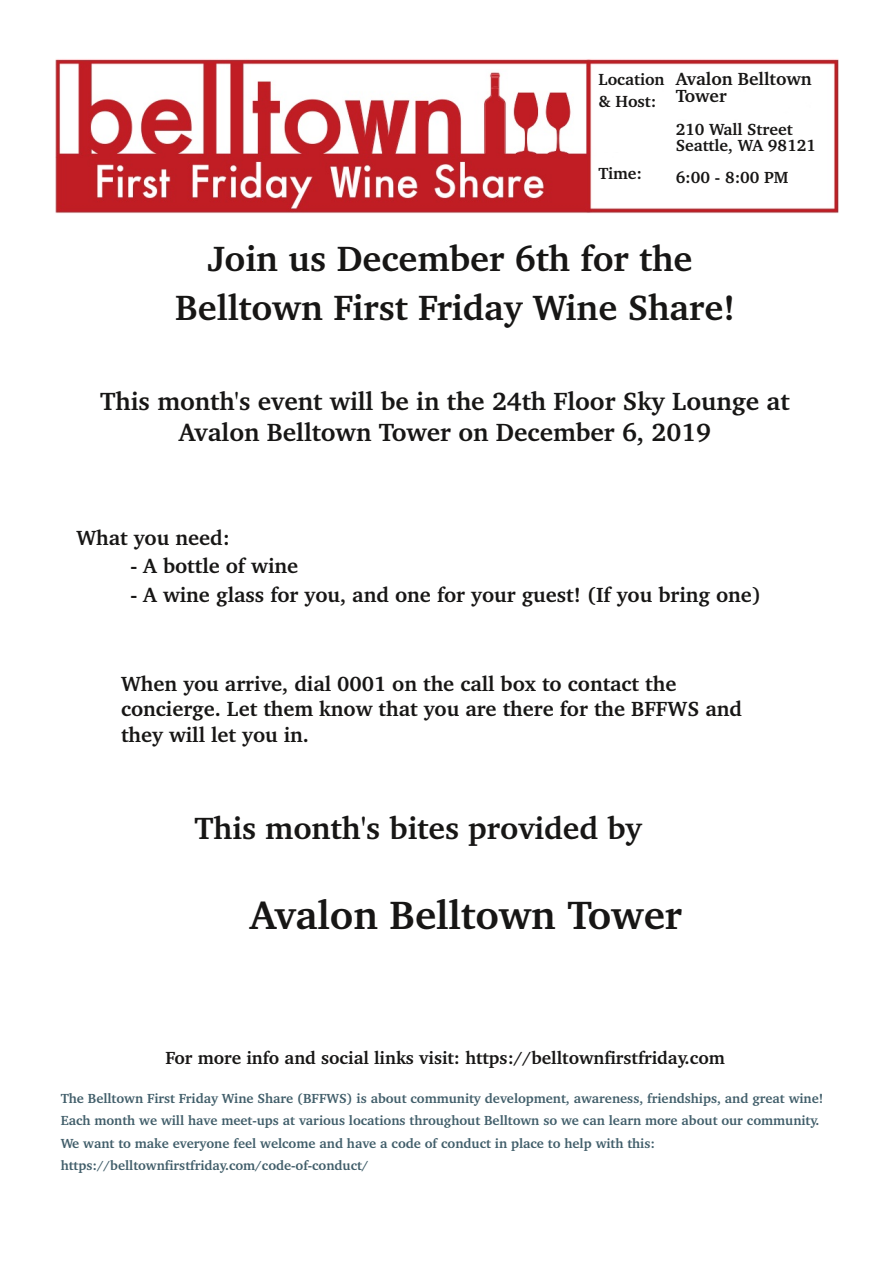
<style>
.page{position:relative;width:893px;height:1263px;background:#fff}
.page>*{position:absolute;margin:0;border:0;box-sizing:border-box;transform-origin:0 0}
.t1{font:700 40.5px "Charter BT";color:#171615}
.t2{font:700 36px/49.5px "Charter BT";color:#171615;text-align:center}
.t3{font:700 31.5px "Charter BT";color:#171615}
.t4{font:700 25.5px/30.6px "Charter BT";color:#171615;text-align:center}
.t5{font:700 21px/25.2px "Charter BT";color:#171615}
.t6{font:700 18px/16.5px "Charter BT";color:#171615}
.t7{font:700 16.5px/22.5px "Charter BT";color:#171615}
.t8{font:700 13.5px/22.5px "Charter BT";color:#415e6a}
</style>
<div class="page">
<img style="left:55px;top:59px;width:783px;height:154px">
<p class="t7" style="left:598px;top:69px;width:68px">Location &amp; Host:</p>
<p class="t7" style="left:598px;top:164px;width:45px">Time:</p>
<h3 class="t6" style="left:676px;top:72px;width:137px">Avalon Belltown<br>Tower</h3>
<p class="t7" style="left:676px;top:122px;width:142px;line-height:16.5px">210 Wall Street<br>Seattle, WA 98121</p>
<p class="t7" style="left:676px;top:167px;width:114px">6:00 - 8:00 PM</p>
<h2 class="t2" style="left:175px;top:236px;width:562px">Join us December 6th for the<br>Belltown First Friday Wine Share!</h2>
<h3 class="t4" style="left:100px;top:388px;width:691px">This month's event will be in the 24th Floor Sky Lounge at<br>Avalon Belltown Tower on December 6, 2019</h3>
<h3 class="t5" style="left:76px;top:526px;width:155px">What you need:</h3>
<h3 class="t5" style="left:130px;top:555px;width:169px">- A bottle of wine</h3>
<h3 class="t5" style="left:130px;top:583px;width:632px">- A wine glass for you, and one for your guest! (If you bring one)</h3>
<h3 class="t5" style="left:121px;top:673px;width:622px">When you arrive, dial 0001 on the call box to contact the concierge. Let them know that you are there for the BFFWS and they will let you in.</h3>
<h3 class="t3" style="left:195px;top:816px;width:449px">This month's bites provided by</h3>
<h1 class="t1" style="left:250px;top:898px;width:434px">Avalon Belltown Tower</h1>
<h3 class="t6" style="left:165px;top:1051px;width:561px">For more info and social links visit: https://belltownfirstfriday.com</h3>
<p class="t8" style="left:61px;top:1088px;width:764px">The Belltown First Friday Wine Share (BFFWS) is about community development, awareness, friendships, and great wine!<br>Each month we will have meet-ups at various locations throughout Belltown so we can learn more about our community.<br>We want to make everyone feel welcome and have a code of conduct in place to help with this: https://belltownfirstfriday.com/code-of-conduct/</p>
</div>
